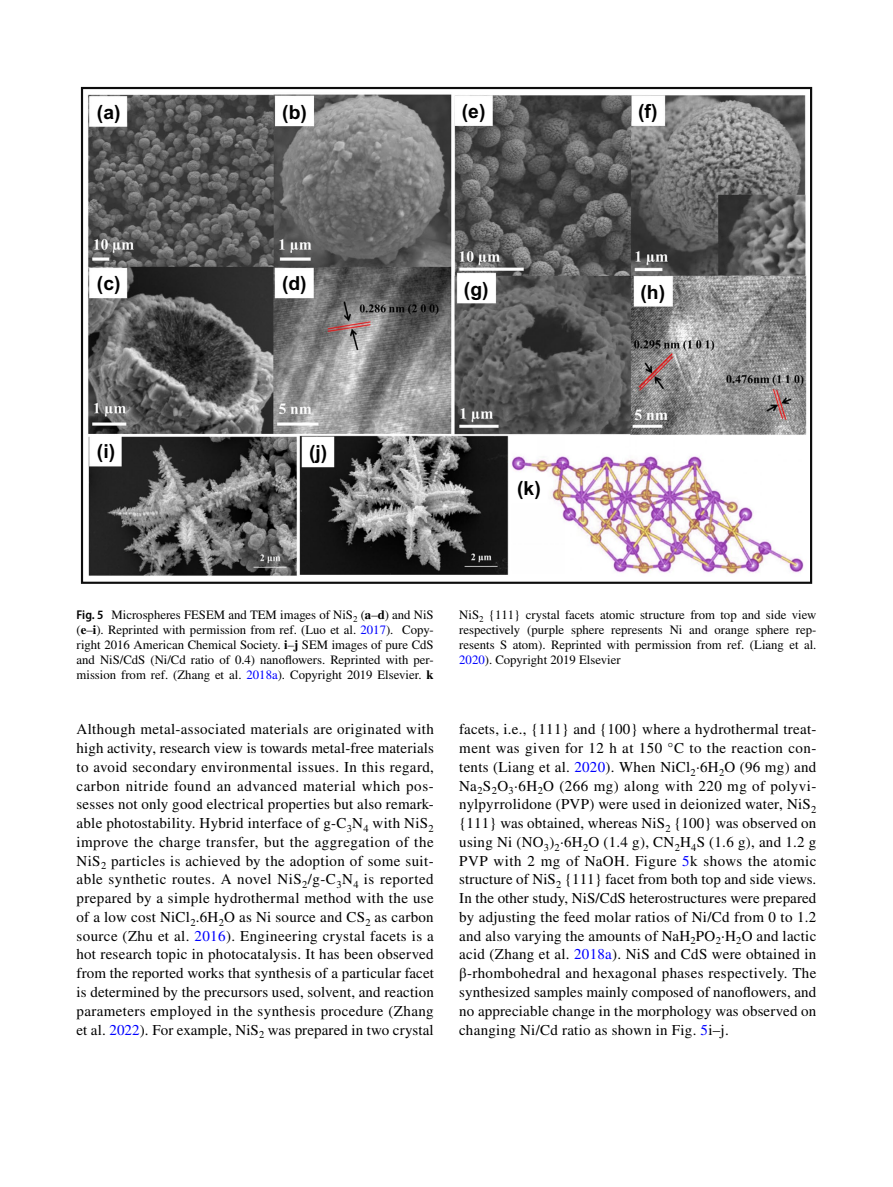
<style>
.page{position:relative;width:893px;height:1187px;background:#fff}
.page>*{position:absolute;margin:0;border:0;box-sizing:border-box;transform-origin:0 0}
.t1{font:19.35px "Arial Bold MT3";color:#000}
.t2{font:15px/18.8px "STIX";letter-spacing:.01em;color:#000;text-align:justify}
.t3{font:12.75px/15px "STIX";color:#000;text-align:justify}
.s1{font-family:"Myriad Pro";font-weight:600;font-stretch:semi-condensed}
.s2{font-weight:700}
.s3{color:#00f}
</style>
<div class="page">
<img style="left:88px;top:94px;width:719px;height:482px">
<div style="left:81px;top:87px;width:731px;height:497px;border:2px solid #0d0d0d"></div>
<p class="t1" style="left:97px;top:99px;width:25px">(a)</p>
<p class="t1" style="left:282px;top:98px;width:26px">(b)</p>
<p class="t1" style="left:97px;top:270px;width:25px">(c)</p>
<p class="t1" style="left:282px;top:270px;width:26px">(d)</p>
<p class="t1" style="left:97px;top:437px;width:20px">(i)</p>
<p class="t1" style="left:309px;top:438px;width:20px">(j)</p>
<p class="t1" style="left:462px;top:98px;width:25px">(e)</p>
<p class="t1" style="left:638px;top:98px;width:21px">(f)</p>
<p class="t1" style="left:464px;top:275px;width:26px">(g)</p>
<p class="t1" style="left:640px;top:278px;width:26px">(h)</p>
<p class="t1" style="left:517px;top:474px;width:25px">(k)</p>
<p class="t3" style="left:77px;top:608px;width:359px"><span class="s1">Fig. 5</span> Microspheres FESEM and TEM images of NiS<sub>2</sub> (<span class="s2">a</span>–<span class="s2">d</span>) and NiS (<span class="s2">e</span>–<span class="s2">i</span>). Reprinted with permission from ref. (Luo et al. <span class="s3">2017</span>). Copy&shy;right 2016 American Chemical Society. <span class="s2">i</span>–<span class="s2">j</span> SEM images of pure CdS and NiS/CdS (Ni/Cd ratio of 0.4) nanoflowers. Reprinted with per&shy;mission from ref. (Zhang et al. <span class="s3">2018a</span>). Copyright 2019 Elsevier. <span class="s2">k</span></p>
<p class="t3" style="left:459px;top:608px;width:359px">NiS<sub>2</sub> {111} crystal facets atomic structure from top and side view respectively (purple sphere represents Ni and orange sphere rep&shy;resents S atom). Reprinted with permission from ref. (Liang et al.<br><span class="s3">2020</span>). Copyright 2019 Elsevier</p>
<p class="t2" style="left:77px;top:721px;width:359px">Although metal-associated materials are originated with high activity, research view is towards metal-free materials to avoid secondary environmental issues. In this regard, carbon nitride found an advanced material which pos&shy;sesses not only good electrical properties but also remark&shy;able photostability. Hybrid interface of g-C<sub>3</sub>N<sub>4</sub> with NiS<sub>2 </sub>improve the charge transfer, but the aggregation of the NiS<sub>2</sub> particles is achieved by the adoption of some suit&shy;able synthetic routes. A novel NiS<sub>2</sub>/g-C<sub>3</sub>N<sub>4</sub> is reported prepared by a simple hydrothermal method with the use of a low cost NiCl<sub>2</sub>.6H<sub>2</sub>O as Ni source and CS<sub>2</sub> as carbon source (Zhu et al. <span class="s3">2016</span>). Engineering crystal facets is a hot research topic in photocatalysis. It has been observed from the reported works that synthesis of a particular facet is determined by the precursors used, solvent, and reaction parameters employed in the synthesis procedure (Zhang et al. <span class="s3">2022</span>). For example, NiS<sub>2</sub> was prepared in two crystal</p>
<p class="t2" style="left:459px;top:721px;width:359px">facets, i.e., {111} and {100} where a hydrothermal treat&shy;ment was given for 12 h at 150 °C to the reaction con&shy;tents (Liang et al. <span class="s3">2020</span>). When NiCl<sub>2</sub>·6H<sub>2</sub>O (96 mg) and Na<sub>2</sub>S<sub>2</sub>O<sub>3</sub>·6H<sub>2</sub>O (266 mg) along with 220 mg of polyvi&shy;nylpyrrolidone (PVP) were used in deionized water, NiS<sub>2 </sub>{111} was obtained, whereas NiS<sub>2</sub> {100} was observed on using Ni (NO<sub>3</sub>)<sub>2</sub>·6H<sub>2</sub>O (1.4 g), CN<sub>2</sub>H<sub>4</sub>S (1.6 g), and 1.2 g PVP with 2 mg of NaOH. Figure <span class="s3">5</span>k shows the atomic structure of NiS<sub>2</sub> {111} facet from both top and side views.<br>In the other study, NiS/CdS heterostructures were prepared by adjusting the feed molar ratios of Ni/Cd from 0 to 1.2 and also varying the amounts of NaH<sub>2</sub>PO<sub>2</sub>·H<sub>2</sub>O and lactic acid (Zhang et al. <span class="s3">2018a</span>). NiS and CdS were obtained in β-rhombohedral and hexagonal phases respectively. The synthesized samples mainly composed of nanoflowers, and no appreciable change in the morphology was observed on changing Ni/Cd ratio as shown in Fig. <span class="s3">5</span>i–j.</p>
</div>
